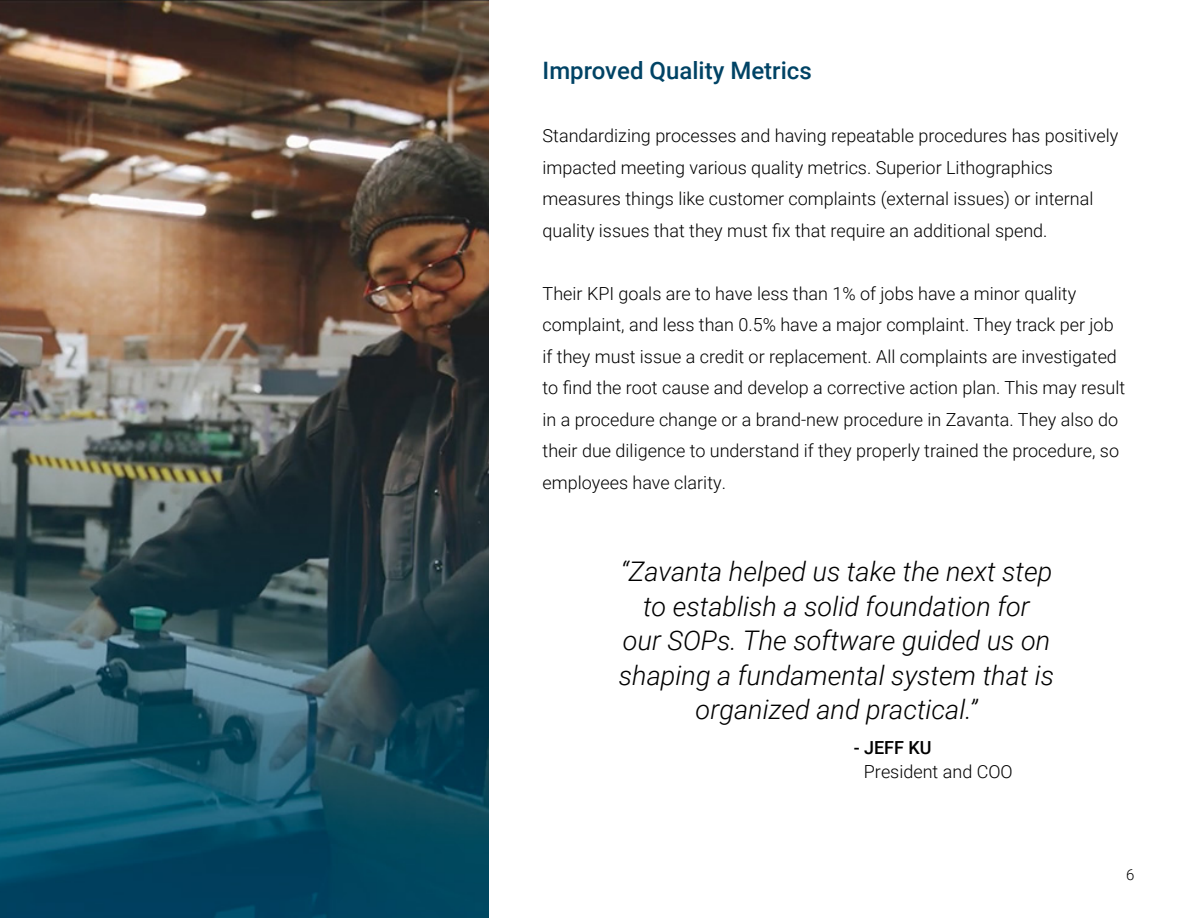
<style>
.page{position:relative;width:1188px;height:918px;background:#fff}
.page>*{position:absolute;margin:0;border:0;box-sizing:border-box;transform-origin:0 0}
.t1{font:italic 300 27px/34.5px "Roboto";color:#000;text-align:center}
.t2{font:500 24px "Roboto";color:#004365}
.t3{font:300 18px/31.5px "Roboto";color:#000}
.t4{font:500 18px "Roboto";color:#000}
.t5{font:300 15px "Roboto";color:#000}
</style>
<div class="page">
<img style="left:0;top:0;width:488px;height:918px">
<h2 class="t2" style="left:543px;top:54px;width:271px">Improved Quality Metrics</h2>
<p class="t3" style="left:543px;top:119px;width:577px">Standardizing processes and having repeatable procedures has positively impacted meeting various quality metrics. Superior Lithographics measures things like customer complaints (external issues) or internal quality issues that they must fix that require an additional spend.</p>
<p class="t3" style="left:543px;top:277px;width:584px">Their KPI goals are to have less than 1% of jobs have a minor quality complaint, and less than 0.5% have a major complaint. They track per job if they must issue a credit or replacement. All complaints are investigated to find the root cause and develop a corrective action plan. This may result in a procedure change or a brand-new procedure in Zavanta. They also do their due diligence to understand if they properly trained the procedure, so employees have clarity.</p>
<h1 class="t1" style="left:619px;top:553px;width:437px">“Zavanta helped us take the next step to establish a solid foundation for<br>our SOPs. The software guided us on shaping a fundamental system that is organized and practical.”</h1>
<p class="t4" style="left:854px;top:735px;width:79px">- JEFF KU</p>
<p class="t3" style="left:864px;top:755px;width:150px">President and COO</p>
<p class="t5" style="left:1126px;top:864px;width:10px">6</p>
</div>
